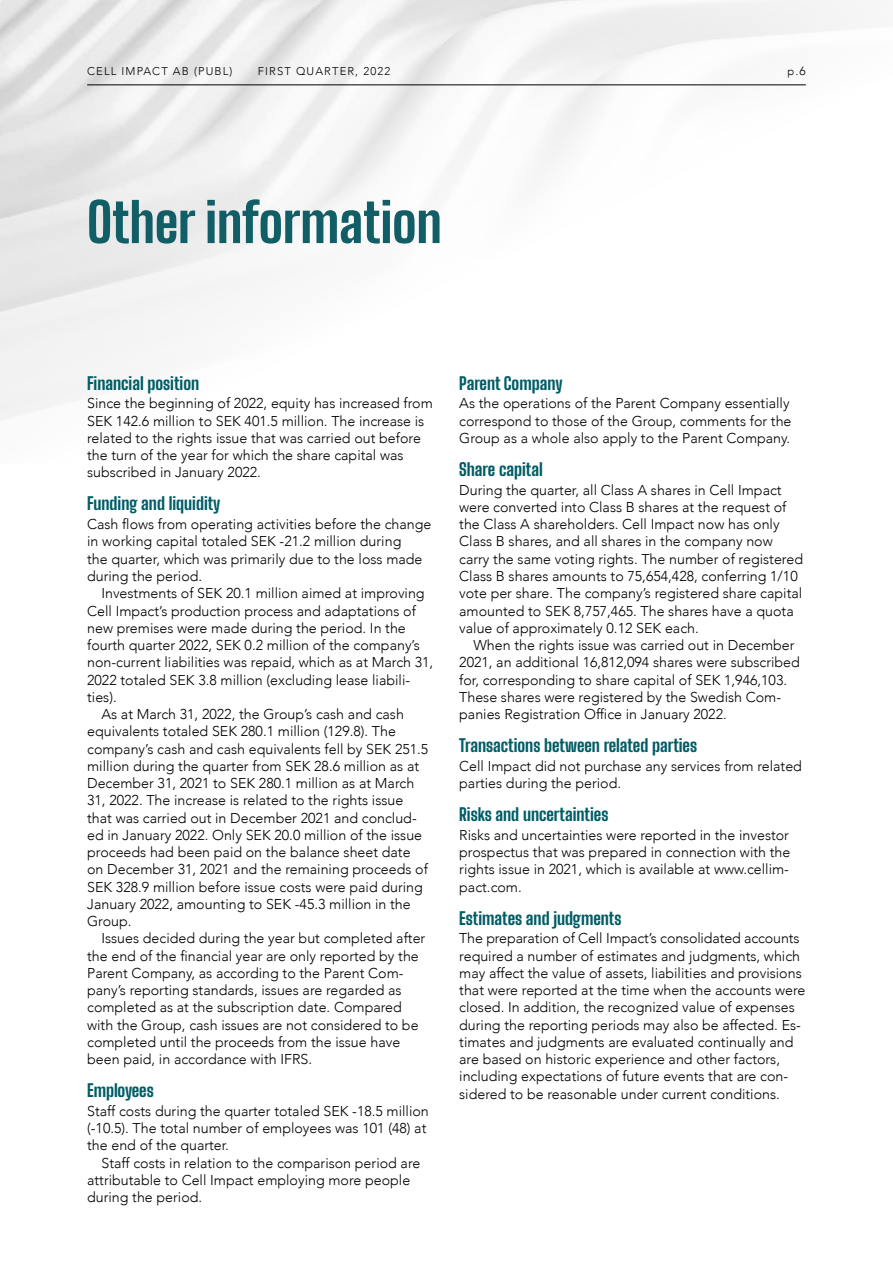
<style>
.page{position:relative;width:893px;height:1263px;background:#fff}
.page>*{position:absolute;margin:0;border:0;box-sizing:border-box;transform-origin:0 0}
.t1{font:800 54px "Big Shoulders Display";color:#115e67}
.t2{font:800 17.25px "Big Shoulders Display";color:#005d65}
.t3{font:300 14.25px/17.2px "Avenir";color:#000}
.t4{font:300 11.25px "Avenir";letter-spacing:.1em;color:#000}
.s1{font-size:12px}
</style>
<div class="page">
<img style="left:0;top:0;width:855px;height:420px">
<hr style="left:87px;top:85px;width:719px;height:1px;background:#000">
<p class="t4" style="left:87px;top:65px;width:147px">CELL IMPACT AB (PUBL)</p>
<p class="t4" style="left:258px;top:65px;width:134px">FIRST QUARTER, 2022</p>
<p class="t4" style="left:787px;top:65px;width:20px">p.<span class="s1">6</span></p>
<h1 class="t1" style="left:87px;top:178px;width:356px">Other information</h1>
<p class="t2" style="left:87px;top:369px;width:114px">Financial position</p>
<p class="t3" style="left:87px;top:395px;width:347px">Since the beginning of 2022, equity has increased from SEK 142.6 million to SEK 401.5 million. The increase is related to the rights issue that was carried out before the turn of the year for which the share capital was subscribed in January 2022.</p>
<p class="t2" style="left:87px;top:490px;width:135px">Funding and liquidity</p>
<p class="t3" style="left:87px;top:516px;width:346px">Cash flows from operating activities before the change in working capital totaled SEK -21.2 million during<br>the quarter, which was primarily due to the loss made during the period.</p>
<p class="t3" style="left:101px;top:585px;width:325px">Investments of SEK 20.1 million aimed at improving</p>
<p class="t3" style="left:87px;top:602px;width:330px">Cell Impact’s production process and adaptations of</p>
<p class="t3" style="left:87px;top:619px;width:320px">new premises were made during the period. In the</p>
<p class="t3" style="left:87px;top:636px;width:334px">fourth quarter 2022, SEK 0.2 million of the company’s</p>
<p class="t3" style="left:87px;top:654px;width:348px">non-current liabilities was repaid, which as at March 31,</p>
<p class="t3" style="left:87px;top:671px;width:324px">2022 totaled SEK 3.8 million (excluding lease liabili-</p>
<p class="t3" style="left:87px;top:688px;width:31px">ties).</p>
<p class="t3" style="left:101px;top:705px;width:304px">As at March 31, 2022, the Group’s cash and cash</p>
<p class="t3" style="left:87px;top:723px;width:310px">equivalents totaled SEK 280.1 million (129.8). The</p>
<p class="t3" style="left:87px;top:740px;width:343px">company’s cash and cash equivalents fell by SEK 251.5</p>
<p class="t3" style="left:87px;top:757px;width:333px">million during the quarter from SEK 28.6 million as at</p>
<p class="t3" style="left:87px;top:774px;width:329px">December 31, 2021 to SEK 280.1 million as at March</p>
<p class="t3" style="left:87px;top:792px;width:318px">31, 2022. The increase is related to the rights issue</p>
<p class="t3" style="left:87px;top:809px;width:331px">that was carried out in December 2021 and conclud-</p>
<p class="t3" style="left:87px;top:826px;width:336px">ed in January 2022. Only SEK 20.0 million of the issue</p>
<p class="t3" style="left:87px;top:844px;width:325px">proceeds had been paid on the balance sheet date</p>
<p class="t3" style="left:87px;top:861px;width:342px">on December 31, 2021 and the remaining proceeds of</p>
<p class="t3" style="left:87px;top:878px;width:337px">SEK 328.9 million before issue costs were paid during</p>
<p class="t3" style="left:87px;top:895px;width:325px">January 2022, amounting to SEK -45.3 million in the</p>
<p class="t3" style="left:87px;top:913px;width:46px">Group.</p>
<p class="t3" style="left:101px;top:930px;width:325px">Issues decided during the year but completed after</p>
<p class="t3" style="left:87px;top:947px;width:333px">the end of the financial year are only reported by the</p>
<p class="t3" style="left:87px;top:964px;width:318px">Parent Company, as according to the Parent Com-</p>
<p class="t3" style="left:87px;top:982px;width:316px">pany’s reporting standards, issues are regarded as</p>
<p class="t3" style="left:87px;top:999px;width:316px">completed as at the subscription date. Compared</p>
<p class="t3" style="left:87px;top:1016px;width:333px">with the Group, cash issues are not considered to be</p>
<p class="t3" style="left:87px;top:1033px;width:315px">completed until the proceeds from the issue have</p>
<p class="t3" style="left:87px;top:1051px;width:226px">been paid, in accordance with IFRS.</p>
<p class="t2" style="left:87px;top:1076px;width:68px">Employees</p>
<p class="t3" style="left:87px;top:1102px;width:343px">Staff costs during the quarter totaled SEK -18.5 million (-10.5). The total number of employees was 101 (48) at the end of the quarter.</p>
<p class="t3" style="left:87px;top:1154px;width:335px;text-indent:14px">Staff costs in relation to the comparison period are attributable to Cell Impact employing more people during the period.</p>
<p class="t2" style="left:459px;top:369px;width:105px">Parent Company</p>
<p class="t3" style="left:459px;top:395px;width:334px">As the operations of the Parent Company essentially correspond to those of the Group, comments for the<br>Group as a whole also apply to the Parent Company.</p>
<p class="t2" style="left:459px;top:455px;width:85px">Share capital</p>
<p class="t3" style="left:459px;top:481px;width:345px">During the quarter, all Class A shares in Cell Impact were converted into Class B shares at the request of the Class A shareholders. Cell Impact now has only Class B shares, and all shares in the company now carry the same voting rights. The number of registered Class B shares amounts to 75,654,428, conferring 1/10 vote per share. The company’s registered share capital amounted to SEK 8,757,465. The shares have a quota value of approximately 0.12 SEK each.</p>
<p class="t3" style="left:459px;top:636px;width:342px;text-indent:14px">When the rights issue was carried out in December 2021, an additional 16,812,094 shares were subscribed for, corresponding to share capital of SEK 1,946,103.<br>These shares were registered by the Swedish Com&shy;panies Registration Office in January 2022.</p>
<p class="t2" style="left:459px;top:731px;width:239px">Transactions between related parties</p>
<p class="t3" style="left:459px;top:757px;width:344px">Cell Impact did not purchase any services from related parties during the period.</p>
<p class="t2" style="left:459px;top:800px;width:151px">Risks and uncertainties</p>
<p class="t3" style="left:459px;top:826px;width:333px;text-align:justify">Risks and uncertainties were reported in the investor prospectus that was prepared in connection with the rights issue in 2021, which is available at www.cellim&shy;pact.com.</p>
<p class="t2" style="left:459px;top:904px;width:164px">Estimates and judgments</p>
<p class="t3" style="left:459px;top:930px;width:348px">The preparation of Cell Impact’s consolidated accounts required a number of estimates and judgments, which may affect the value of assets, liabilities and provisions that were reported at the time when the accounts were closed. In addition, the recognized value of expenses during the reporting periods may also be affected. Es&shy;timates and judgments are evaluated continually and are based on historic experience and other factors, including expectations of future events that are con&shy;sidered to be reasonable under current conditions.</p>
</div>
